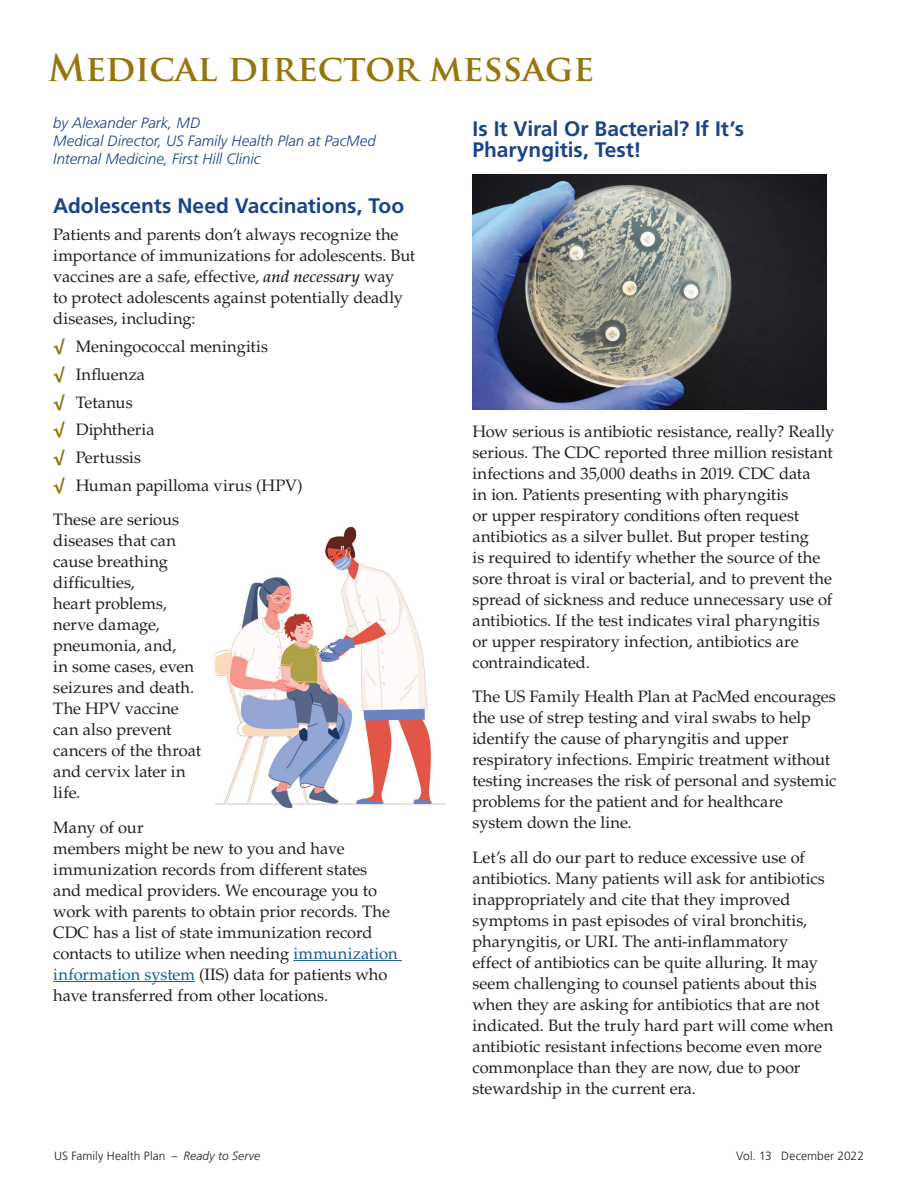
<style>
.page{position:relative;width:918px;height:1188px;background:#fff}
.page>*{position:absolute;margin:0;border:0;box-sizing:border-box;transform-origin:0 0}
.t1{font:700 36px "Trajan Pro";color:#97750d}
.t2{font:700 21px/21px "Frutiger LT Std";letter-spacing:-.005em;color:#1b4387}
.t3{font:16.5px/21px "Palatino LT Std";color:#231f20}
.t4{font:italic 300 15px/18px "Frutiger LT Std";color:#1b4387}
.t5{font:300 12px "Frutiger LT Std";letter-spacing:.005em;color:#231f20}
.s1{font-weight:500;font-style:italic}
.s2{font-family:"Helvetica Neue LT Std";font-weight:900;color:#97750d}
.s3{color:#175d9e}
.s4{font-style:italic}
</style>
<div class="page">
<hr style="left:293px;top:960px;width:109px;height:1px;background:#175d9e">
<hr style="left:53px;top:981px;width:142px;height:1px;background:#175d9e">
<img style="left:216px;top:526px;width:229px;height:283px">
<img style="left:473px;top:175px;width:353px;height:235px">
<h1 class="t1" style="left:48px;top:46px;width:548px">Medical director message</h1>
<p class="t4" style="left:53px;top:114px;width:324px">by Alexander Park, MD<br>Medical Director, US Family Health Plan at PacMed<br>Internal Medicine, First Hill Clinic</p>
<p class="t2" style="left:53px;top:195px;width:352px">Adolescents Need Vaccinations, Too</p>
<p class="t3" style="left:53px;top:225px;width:363px">Patients and parents don’t always recognize the importance of immunizations for adolescents. But vaccines are a safe, effective, <span class="s1">and necessary</span> way<br>to protect adolescents against potentially deadly diseases, including:</p>
<p class="t3" style="left:53px;top:333px;width:251px;line-height:27.8px"><span class="s2">√</span> Meningococcal meningitis<br><span class="s2">√</span> Influenza<br><span class="s2">√</span> Tetanus<br><span class="s2">√</span> Diphtheria<br><span class="s2">√</span> Pertussis<br><span class="s2">√</span> Human papilloma virus (HPV)</p>
<p class="t3" style="left:53px;top:510px;width:149px">These are serious diseases that can cause breathing difficulties,<br>heart problems, nerve damage, pneumonia, and,<br>in some cases, even seizures and death.<br>The HPV vaccine can also prevent cancers of the throat and cervix later in life.</p>
<p class="t3" style="left:53px;top:817px;width:346px">Many of our<br>members might be new to you and have immunization records from different states and medical providers. We encourage you to work with parents to obtain prior records. The CDC has a list of state immunization record contacts to utilize when needing <span class="s3">immunization information system</span> (IIS) data for patients who have transferred from other locations.</p>
<p class="t2" style="left:472px;top:118px;width:273px">Is It Viral Or Bacterial? If It’s<br>Pharyngitis, Test!</p>
<p class="t3" style="left:472px;top:421px;width:363px">How serious is antibiotic resistance, really? Really serious. The CDC reported three million resistant infections and 35,000 deaths in 2019. CDC data<br>in ion. Patients presenting with pharyngitis<br>or upper respiratory conditions often request antibiotics as a silver bullet. But proper testing<br>is required to identify whether the source of the sore throat is viral or bacterial, and to prevent the spread of sickness and reduce unnecessary use of antibiotics. If the test indicates viral pharyngitis or upper respiratory infection, antibiotics are contraindicated.</p>
<p class="t3" style="left:472px;top:686px;width:366px">The US Family Health Plan at PacMed encourages the use of strep testing and viral swabs to help identify the cause of pharyngitis and upper respiratory infections. Empiric treatment without testing increases the risk of personal and systemic problems for the patient and for healthcare system down the line.</p>
<p class="t3" style="left:472px;top:847px;width:362px">Let’s all do our part to reduce excessive use of antibiotics. Many patients will ask for antibiotics inappropriately and cite that they improved symptoms in past episodes of viral bronchitis, pharyngitis, or URI. The anti-inflammatory<br>effect of antibiotics can be quite alluring. It may seem challenging to counsel patients about this when they are asking for antibiotics that are not indicated. But the truly hard part will come when antibiotic resistant infections become even more commonplace than they are now, due to poor stewardship in the current era.</p>
<p class="t5" style="left:54px;top:1150px;width:208px">US Family Health Plan – <span class="s4">Ready to Serve</span></p>
<p class="t5" style="left:736px;top:1150px;width:129px">Vol. 13 December 2022</p>
</div>
